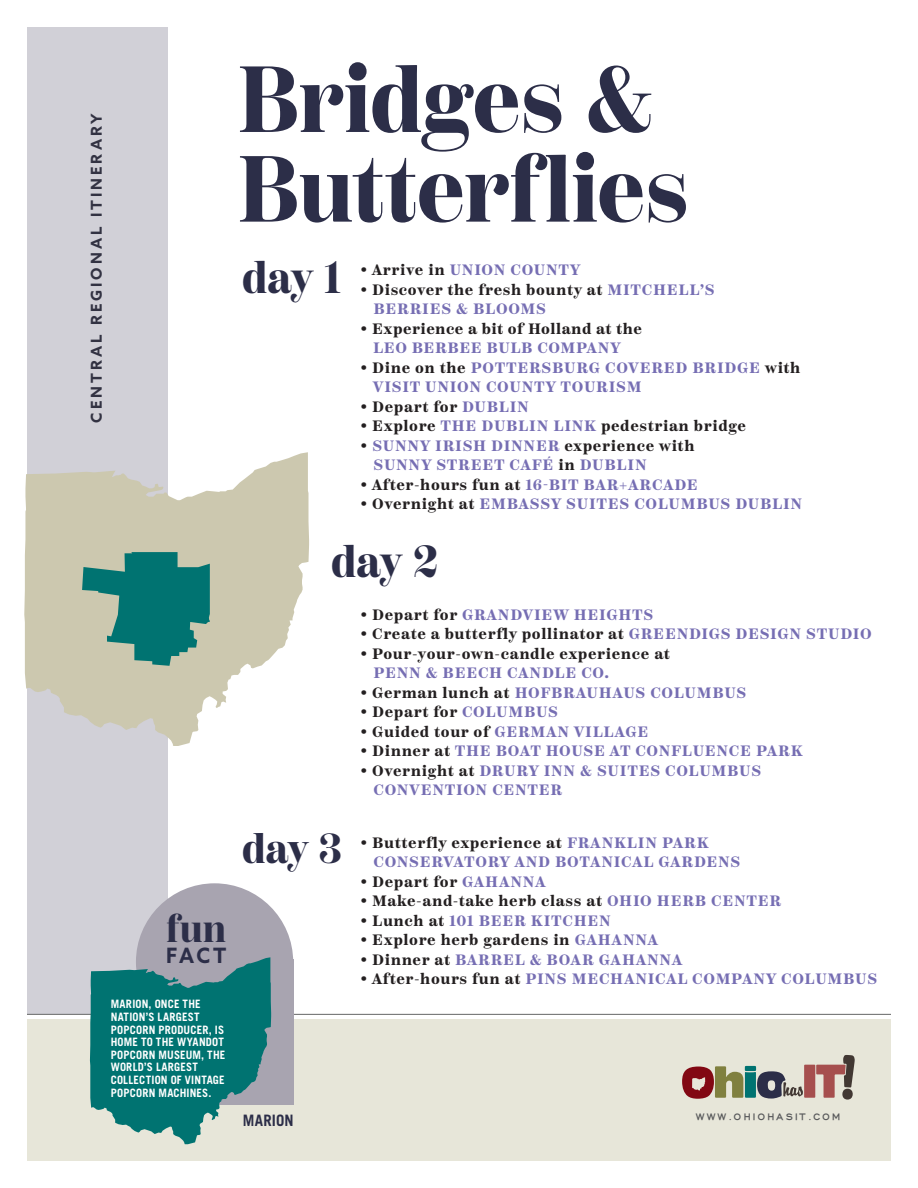
<style>
.page{position:relative;width:918px;height:1188px;background:#fff}
.page>*{position:absolute;margin:0;border:0;box-sizing:border-box;transform-origin:0 0}
.t1{font:700 93.6px/89.7px "Scotch Deck";letter-spacing:-.01em;color:#2c2e48;scale:.95 1}
.t2{font:700 45px "Scotch Deck";letter-spacing:-.02em;color:#2c2e48;scale:.95 1}
.t3{font:700 42px "Scotch Deck";color:#2c2e48;scale:.95 1}
.t4{font:700 38.85px "Scotch Deck";color:#2c2e48;scale:.95 1}
.t5{font:700 21.15px "Azo Sans";color:#2c2e48;scale:.95 1}
.t6{font:700 15.75px "Trade Gothic";letter-spacing:.01em;color:#2c2e48;scale:.95 1}
.t7{font:700 15px/19.5px "Scotch Text";letter-spacing:.045em;color:#766eb3}
.t8{font:700 15px/19.5px "Scotch Text";letter-spacing:.04em;color:#231f20}
.t9{font:700 15px "Azo Sans";letter-spacing:.2em;color:#323242}
.t10{font:700 12px "Chisel";letter-spacing:.2em;color:#57585a}
.t11{font:700 11.55px/12.6px "Trade Gothic";letter-spacing:.02em;color:#fff;scale:.95 1}
.s1{color:#231f20}
.s2{color:#766eb3}
</style>
<div class="page">
<div style="left:27px;top:27px;width:141px;height:987px;background:#d1d0d7"></div>
<hr style="left:27px;top:1014px;width:864px;height:1px;background:#656666">
<div style="left:27px;top:1019px;width:864px;height:142px;background:#e7e6d9"></div>
<svg style="left:24px;top:452px;width:285px;height:294px;fill:#ccc8af"></svg>
<svg style="left:82px;top:552px;width:129px;height:114px;background:#4b9287"></svg>
<div style="left:804px;top:1065px;width:11px;height:33px;background:#a64f4e"></div>
<svg style="left:842px;top:1089px;width:11px;height:11px"></svg>
<svg style="left:816px;top:1055px;width:39px;height:43px"></svg>
<svg style="left:682px;top:1066px;width:121px;height:33px"></svg>
<div style="left:136px;top:883px;width:157px;height:158px;background:#a8a4b0;border-radius:50%"></div>
<div style="left:154px;top:959px;width:139px;height:146px;background:#a8a4b0"></div>
<svg style="left:90px;top:957px;width:181px;height:187px"></svg>
<p class="t9" style="left:86px;top:423px;width:311px;rotate:-90deg">CENTRAL REGIONAL ITINERARY</p>
<h1 class="t1" style="left:237px;top:56px;width:477px">Bridges &amp;<br>Butterflies</h1>
<h2 class="t2" style="left:242px;top:251px;width:106px">day 1</h2>
<p class="t7" style="left:361px;top:261px;width:222px"><span class="s1">• Arrive in</span> UNION COUNTY</p>
<p class="t8" style="left:374px;top:280px;width:343px;text-indent:-13px">• Discover the fresh bounty at <span class="s2">MITCHELL’S<br>BERRIES &amp; BLOOMS</span></p>
<p class="t8" style="left:361px;top:319px;width:283px">• Experience a bit of Holland at the</p>
<p class="t7" style="left:373px;top:339px;width:249px">LEO BERBEE BULB COMPANY</p>
<p class="t7" style="left:373px;top:358px;width:429px;text-indent:-12px"><span class="s1">• Dine on the</span> POTTERSBURG COVERED BRIDGE <span class="s1">with<br></span>VISIT UNION COUNTY TOURISM</p>
<p class="t8" style="left:361px;top:397px;width:170px">• Depart for <span class="s2">DUBLIN</span></p>
<p class="t8" style="left:361px;top:417px;width:387px">• Explore <span class="s2">THE DUBLIN LINK</span> pedestrian bridge</p>
<p class="t7" style="left:374px;top:436px;width:322px;text-indent:-13px"><span class="s1">•</span> SUNNY IRISH DINNER <span class="s1">experience with<br></span>SUNNY STREET CAFÉ <span class="s1">in</span> DUBLIN</p>
<p class="t8" style="left:361px;top:475px;width:339px">• After-hours fun at <span class="s2">16-BIT BAR+ARCADE</span></p>
<p class="t7" style="left:361px;top:495px;width:443px"><span class="s1">• Overnight at</span> EMBASSY SUITES COLUMBUS DUBLIN</p>
<h2 class="t2" style="left:331px;top:535px;width:115px">day 2</h2>
<p class="t7" style="left:361px;top:605px;width:294px"><span class="s1">• Depart for</span> GRANDVIEW HEIGHTS</p>
<p class="t8" style="left:361px;top:625px;width:513px">• Create a butterfly pollinator at <span class="s2">GREENDIGS DESIGN STUDIO</span></p>
<p class="t8" style="left:361px;top:644px;width:311px">• Pour-your-own-candle experience at</p>
<p class="t7" style="left:374px;top:664px;width:237px">PENN &amp; BEECH CANDLE CO.</p>
<p class="t7" style="left:361px;top:683px;width:387px"><span class="s1">• German lunch at</span> HOFBRAUHAUS COLUMBUS</p>
<p class="t8" style="left:361px;top:703px;width:199px">• Depart for <span class="s2">COLUMBUS</span></p>
<p class="t8" style="left:361px;top:722px;width:290px">• Guided tour of <span class="s2">GERMAN VILLAGE</span></p>
<p class="t7" style="left:361px;top:742px;width:444px"><span class="s1">• Dinner at</span> THE BOAT HOUSE AT CONFLUENCE PARK</p>
<p class="t7" style="left:374px;top:761px;width:389px;text-indent:-13px"><span class="s1">• Overnight at</span> DRURY INN &amp; SUITES COLUMBUS<br>CONVENTION CENTER</p>
<h3 class="t4" style="left:166px;top:907px;width:65px">fun</h3>
<h3 class="t5" style="left:166px;top:942px;width:65px">FACT</h3>
<p class="t11" style="left:111px;top:998px;width:122px">MARION, ONCE THE<br>NATION’S LARGEST<br>POPCORN PRODUCER, IS<br>HOME TO THE WYANDOT<br>POPCORN MUSEUM, THE<br>WORLD’S LARGEST<br>COLLECTION OF VINTAGE<br>POPCORN MACHINES.</p>
<h3 class="t3" style="left:242px;top:824px;width:107px">day 3</h3>
<p class="t6" style="left:243px;top:1111px;width:55px">MARION</p>
<p class="t7" style="left:374px;top:833px;width:368px;text-indent:-13px"><span class="s1">• Butterfly experience at</span> FRANKLIN PARK<br>CONSERVATORY AND BOTANICAL GARDENS</p>
<p class="t8" style="left:361px;top:872px;width:187px">• Depart for <span class="s2">GAHANNA</span></p>
<p class="t8" style="left:361px;top:892px;width:422px">• Make-and-take herb class at <span class="s2">OHIO HERB CENTER</span></p>
<p class="t7" style="left:361px;top:911px;width:252px"><span class="s1">• Lunch at</span> 101 BEER KITCHEN</p>
<p class="t8" style="left:361px;top:931px;width:299px">• Explore herb gardens in <span class="s2">GAHANNA</span></p>
<p class="t7" style="left:361px;top:950px;width:323px"><span class="s1">• Dinner at</span> BARREL &amp; BOAR GAHANNA</p>
<p class="t7" style="left:361px;top:970px;width:518px"><span class="s1">• After-hours fun at</span> PINS MECHANICAL COMPANY COLUMBUS</p>
<p class="t10" style="left:696px;top:1109px;width:146px">WWW.OHIOHASIT.COM</p>
</div>
